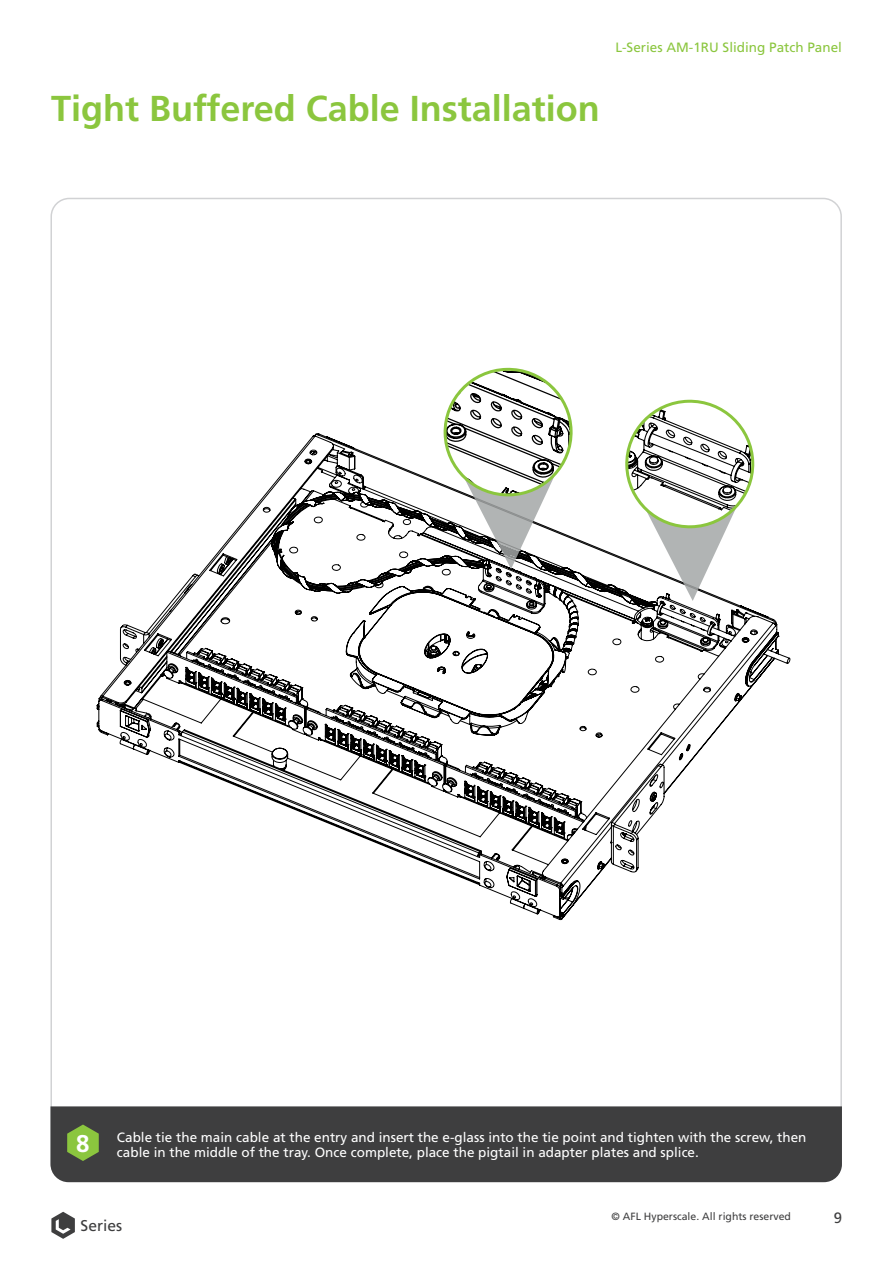
<style>
.page{position:relative;width:893px;height:1263px;background:#fff}
.page>*{position:absolute;margin:0;border:0;box-sizing:border-box;transform-origin:0 0}
.t1{font:700 36px "Frutiger LT Std";color:#8bc63e}
.t2{font:15.6px "Frutiger LT Std";color:#3e3e3f}
.t3{font:15px "Frutiger LT Std";color:#3e3e3f}
.t4{font:13.5px/15px "Frutiger LT Std";color:#fff}
.t5{font:13.5px "Frutiger LT Std";color:#8bc63e}
.t6{font:10.5px "Frutiger LT Std";color:#3e3e3f}
</style>
<div class="page">
<svg style="left:96px;top:432px;width:695px;height:489px"></svg>
<div style="left:50px;top:1106px;width:792px;height:76px;background:#3e3e3f"></div>
<svg style="left:67px;top:1124px;width:32px;height:37px"></svg>
<svg style="left:625px;top:399px;width:130px;height:202px"></svg>
<svg style="left:443px;top:367px;width:129px;height:202px"></svg>
<svg style="left:51px;top:1212px;width:24px;height:27px"></svg>
<h1 class="t1" style="left:51px;top:93px;width:550px">Tight Buffered Cable Installation</h1>
<p class="t5" style="left:615px;top:41px;width:228px">L-Series AM-1RU Sliding Patch Panel</p>
<p class="t4" style="left:76px;top:1131px;width:732px;text-indent:41px">Cable tie the main cable at the entry and insert the e-glass into the tie point and tighten with the screw, then<br><sup>8</sup> cable in the middle of the tray. Once complete, place the pigtail in adapter plates and splice.</p>
<p class="t2" style="left:81px;top:1219px;width:43px">Series</p>
<p class="t6" style="left:612px;top:1211px;width:181px">© AFL Hyperscale. All rights reserved</p>
<p class="t3" style="left:834px;top:1211px;width:10px">9</p>
</div>
